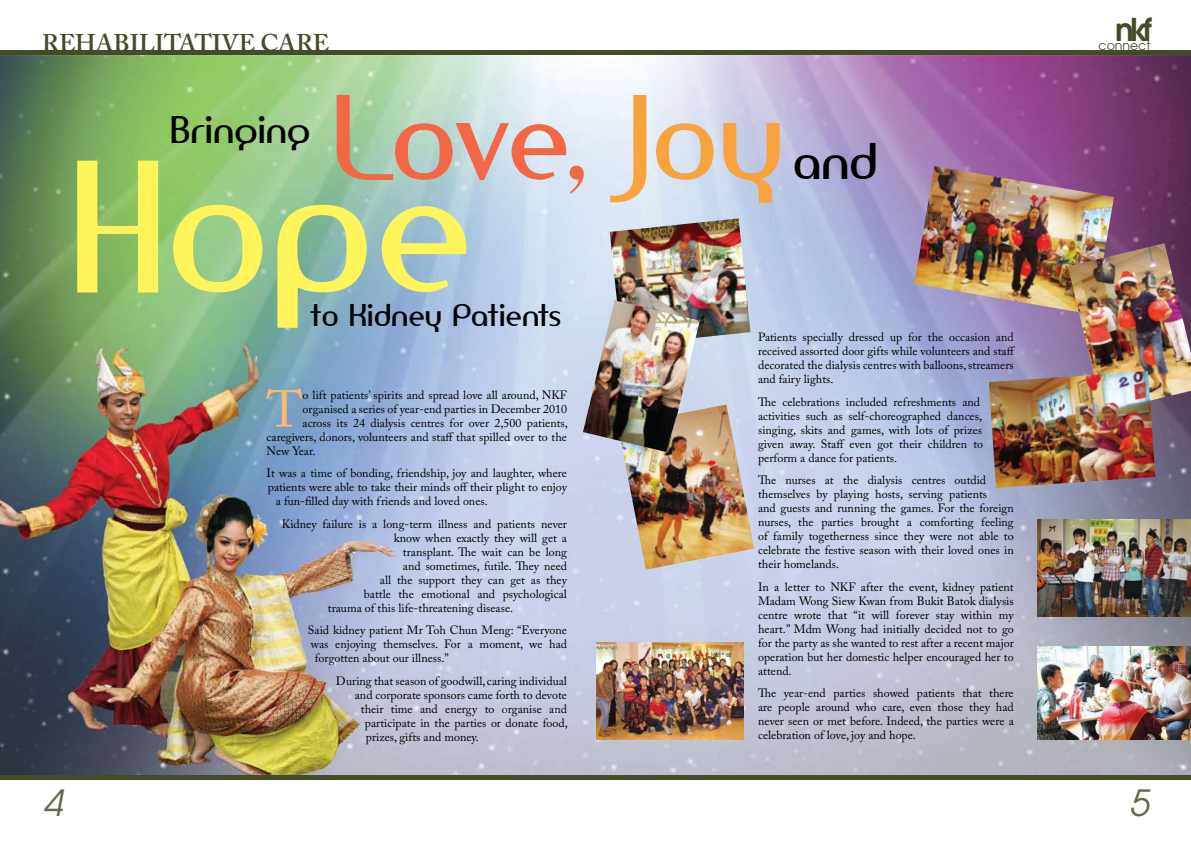
<style>
.page{position:relative;width:1191px;height:842px;background:#fff}
.page>*{position:absolute;margin:0;border:0;box-sizing:border-box;transform-origin:0 0}
.t1{font:175.4px "Amerika Sans";color:#fff45c}
.t2{font:113.2px "Amerika Sans";letter-spacing:-.03em;color:#f26846}
.t3{font:51.4px "Adobe Caslon Pro";color:#fcb86e}
.t4{font:48px "Amerika Sans";color:#000}
.t5{font:36px "Amerika Sans";color:#000}
.t6{font:italic 36px "Avant Garde";color:#67694c}
.t7{font:600 31.2px "Avant Garde";color:#444b29}
.t8{font:29.4px "Amerika Sans";color:#000}
.t9{font:600 24px "Adobe Caslon Pro";color:#444b29}
.t10{font:12.5px "Avant Garde";color:#444b29}
.t11{font:12px/14px "Adobe Caslon Pro";color:#000}
.s1{color:#f9a33f}
</style>
<div class="page">
<img style="left:0;top:55px;width:1191px;height:720px">
<hr style="left:0;top:775px;width:1191px;height:4px;background:#444b29">
<div style="left:0;top:50px;width:1191px;height:5px;background:#444b29"></div>
<img style="left:609px;top:218px;width:141px;height:128px">
<img style="left:618px;top:404px;width:136px;height:166px">
<img style="left:583px;top:300px;width:117px;height:152px">
<img style="left:596px;top:643px;width:148px;height:96px">
<img style="left:914px;top:166px;width:200px;height:149px">
<img style="left:1067px;top:243px;width:124px;height:169px">
<img style="left:988px;top:371px;width:167px;height:117px">
<img style="left:1037px;top:647px;width:154px;height:92px">
<img style="left:1037px;top:520px;width:154px;height:97px">
<h3 class="t7" style="left:1115px;top:9px;width:38px">nkf</h3>
<h3 class="t9" style="left:42px;top:29px;width:289px">REHABILITATIVE CARE</h3>
<p class="t10" style="left:1098px;top:38px;width:53px">connect</p>
<h2 class="t2" style="left:330px;top:67px;width:454px">Love, <span class="s1">Joy</span></h2>
<h3 class="t5" style="left:170px;top:107px;width:142px">Bringing</h3>
<h3 class="t4" style="left:792px;top:131px;width:87px">and</h3>
<h1 class="t1" style="left:68px;top:117px;width:405px">Hope</h1>
<h3 class="t8" style="left:310px;top:296px;width:252px">to Kidney Patients</h3>
<p class="t11" style="left:758px;top:330px;width:259px">Patients specially dressed up for the occasion and received assorted door gifts while volunteers and staff decorated the dialysis centres with balloons, streamers and fairy lights.</p>
<p class="t11" style="left:758px;top:394px;width:227px">The celebrations included refreshments and activities such as self-choreographed dances, singing, skits and games, with lots of prizes given away. Staff even got their children to perform a dance for patients.</p>
<p class="t11" style="left:758px;top:473px;width:257px">The nurses at the dialysis centres outdid themselves by playing hosts, serving patients<br>and guests and running the games. For the foreign nurses, the parties brought a comforting feeling of family togetherness since they were not able to celebrate the festive season with their loved ones in their homelands.</p>
<p class="t11" style="left:758px;top:579px;width:257px;text-align:justify">In a letter to NKF after the event, kidney patient Madam Wong Siew Kwan from Bukit Batok dialysis centre wrote that “it will forever stay within my heart.” Mdm Wong had initially decided not to go for the party as she wanted to rest after a recent major operation but her domestic helper encouraged her to attend.</p>
<p class="t11" style="left:758px;top:686px;width:257px;text-align:justify">The year-end parties showed patients that there are people around who care, even those they had never seen or met before. Indeed, the parties were a celebration of love, joy and hope.</p>
<h3 class="t3" style="left:266px;top:379px;width:38px">T</h3>
<p class="t11" style="left:303px;top:387px;width:266px">o lift patients’ spirits and spread love all around, NKF</p>
<p class="t11" style="left:303px;top:401px;width:266px">organised a series of year-end parties in December 2010</p>
<p class="t11" style="left:303px;top:415px;width:267px">across its 24 dialysis centres for over 2,500 patients,</p>
<p class="t11" style="left:266px;top:429px;width:302px">caregivers, donors, volunteers and staff that spilled over to the</p>
<p class="t11" style="left:266px;top:443px;width:50px">New Year.</p>
<p class="t11" style="left:266px;top:466px;width:302px">It was a time of bonding, friendship, joy and laughter, where</p>
<p class="t11" style="left:268px;top:480px;width:301px">patients were able to take their minds off their plight to enjoy</p>
<p class="t11" style="left:276px;top:494px;width:213px">a fun-filled day with friends and loved ones.</p>
<p class="t11" style="left:282px;top:516px;width:287px">Kidney failure is a long-term illness and patients never</p>
<p class="t11" style="left:394px;top:530px;width:175px">know when exactly they will get a</p>
<p class="t11" style="left:403px;top:544px;width:166px">transplant. The wait can be long</p>
<p class="t11" style="left:403px;top:558px;width:166px">and sometimes, futile. They need</p>
<p class="t11" style="left:380px;top:572px;width:189px">all the support they can get as they</p>
<p class="t11" style="left:364px;top:586px;width:205px">battle the emotional and psychological</p>
<p class="t11" style="left:328px;top:600px;width:187px">trauma of this life-threatening disease.</p>
<p class="t11" style="left:308px;top:623px;width:261px">Said kidney patient Mr Toh Chun Meng: “Everyone</p>
<p class="t11" style="left:311px;top:637px;width:258px">was enjoying themselves. For a moment, we had</p>
<p class="t11" style="left:315px;top:651px;width:135px">forgotten about our illness.”</p>
<p class="t11" style="left:336px;top:673px;width:233px">During that season of goodwill, caring individual</p>
<p class="t11" style="left:355px;top:687px;width:214px">and corporate sponsors came forth to devote</p>
<p class="t11" style="left:361px;top:701px;width:208px">their time and energy to organise and</p>
<p class="t11" style="left:365px;top:715px;width:204px">participate in the parties or donate food,</p>
<p class="t11" style="left:366px;top:729px;width:114px">prizes, gifts and money.</p>
<h3 class="t6" style="left:43px;top:782px;width:21px">4</h3>
<h3 class="t6" style="left:1128px;top:782px;width:21px">5</h3>
</div>
